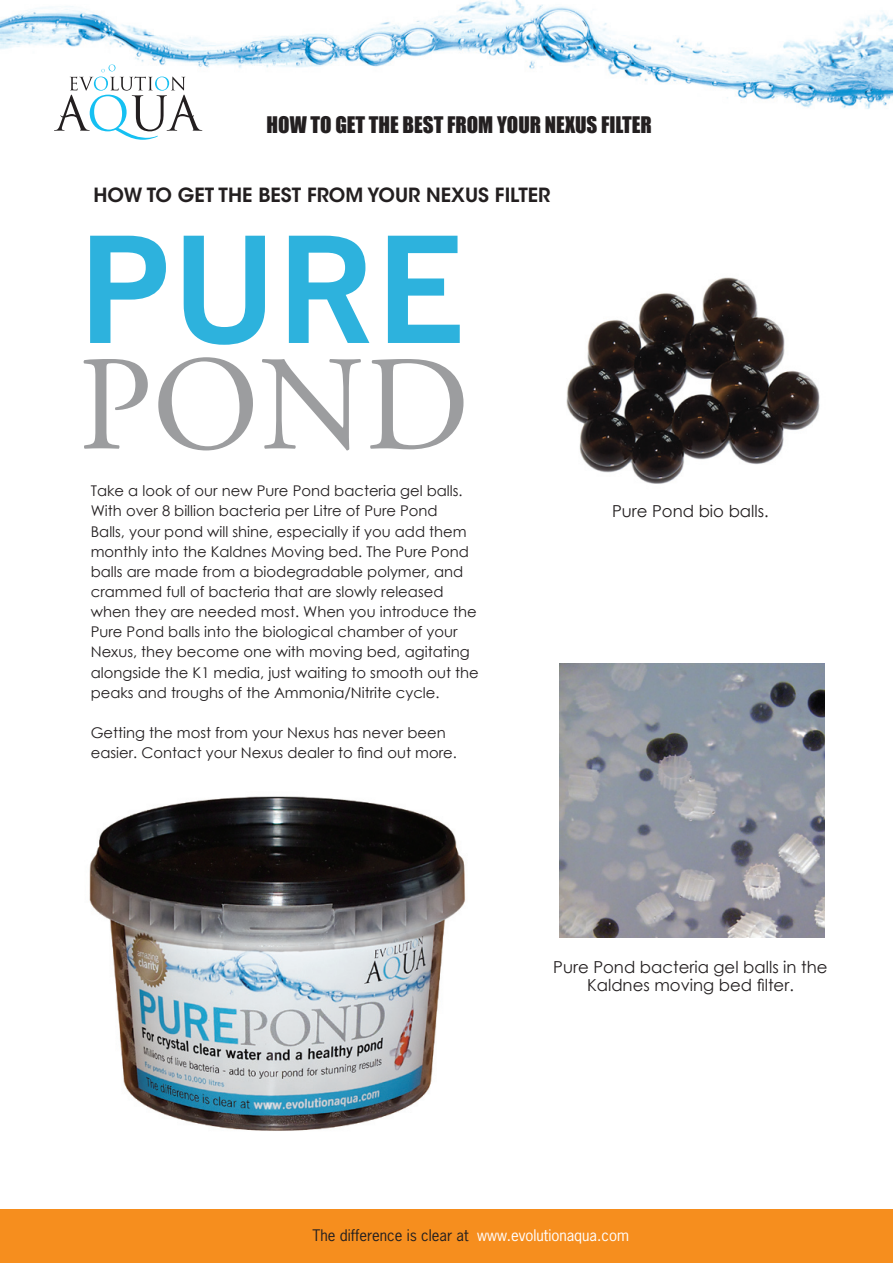
<style>
.page{position:relative;width:893px;height:1263px;background:#fff}
.page>*{position:absolute;margin:0;border:0;box-sizing:border-box;transform-origin:0 0}
.t1{font:21px "Impact";color:#231f20}
.t2{font:600 19.5px "ITC Avant Garde Std";color:#231f20}
.t3{font:16.5px/18px "Century Gothic";color:#231f20;text-align:center}
.t4{font:15px "News Gothic Std";color:#231f20}
.t5{font:14.7px/20.1px "Century Gothic";color:#231f20}
.s1{color:#fff}
</style>
<div class="page">
<img style="left:0;top:0;width:893px;height:131px">
<svg style="left:54px;top:65px;width:148px;height:75px"></svg>
<div style="left:0;top:1209px;width:893px;height:54px;background:#f68e1e"></div>
<img style="left:566px;top:277px;width:254px;height:207px">
<img style="left:560px;top:663px;width:265px;height:274px">
<img style="left:89px;top:796px;width:377px;height:335px">
<svg style="left:90px;top:236px;width:76px;height:107px"></svg>
<svg style="left:184px;top:236px;width:81px;height:109px"></svg>
<svg style="left:289px;top:236px;width:80px;height:107px"></svg>
<svg style="left:388px;top:236px;width:72px;height:107px"></svg>
<svg style="left:84px;top:359px;width:64px;height:90px"></svg>
<svg style="left:158px;top:357px;width:95px;height:93px"></svg>
<svg style="left:262px;top:359px;width:99px;height:91px"></svg>
<svg style="left:370px;top:359px;width:93px;height:90px"></svg>
<h1 class="t1" style="left:267px;top:109px;width:387px">HOW TO GET THE BEST FROM YOUR NEXUS FILTER</h1>
<h2 class="t2" style="left:94px;top:182px;width:458px">HOW TO GET THE BEST FROM YOUR NEXUS FILTER</h2>
<p class="t5" style="left:91px;top:481px;width:389px">Take a look of our new Pure Pond bacteria gel balls.<br>With over 8 billion bacteria per Litre of Pure Pond<br>Balls, your pond will shine, especially if you add them monthly into the Kaldnes Moving bed. The Pure Pond balls are made from a biodegradable polymer, and crammed full of bacteria that are slowly released when they are needed most. When you introduce the Pure Pond balls into the biological chamber of your Nexus, they become one with moving bed, agitating alongside the K1 media, just waiting to smooth out the peaks and troughs of the Ammonia/Nitrite cycle.</p>
<p class="t5" style="left:91px;top:722px;width:368px">Getting the most from your Nexus has never been easier. Contact your Nexus dealer to find out more.</p>
<p class="t3" style="left:612px;top:502px;width:158px">Pure Pond bio balls.</p>
<p class="t3" style="left:553px;top:958px;width:276px">Pure Pond bacteria gel balls in the<br>Kaldnes moving bed filter.</p>
<p class="t4" style="left:312px;top:1225px;width:318px">The difference is clear at <span class="s1">www.evolutionaqua.com</span></p>
</div>
